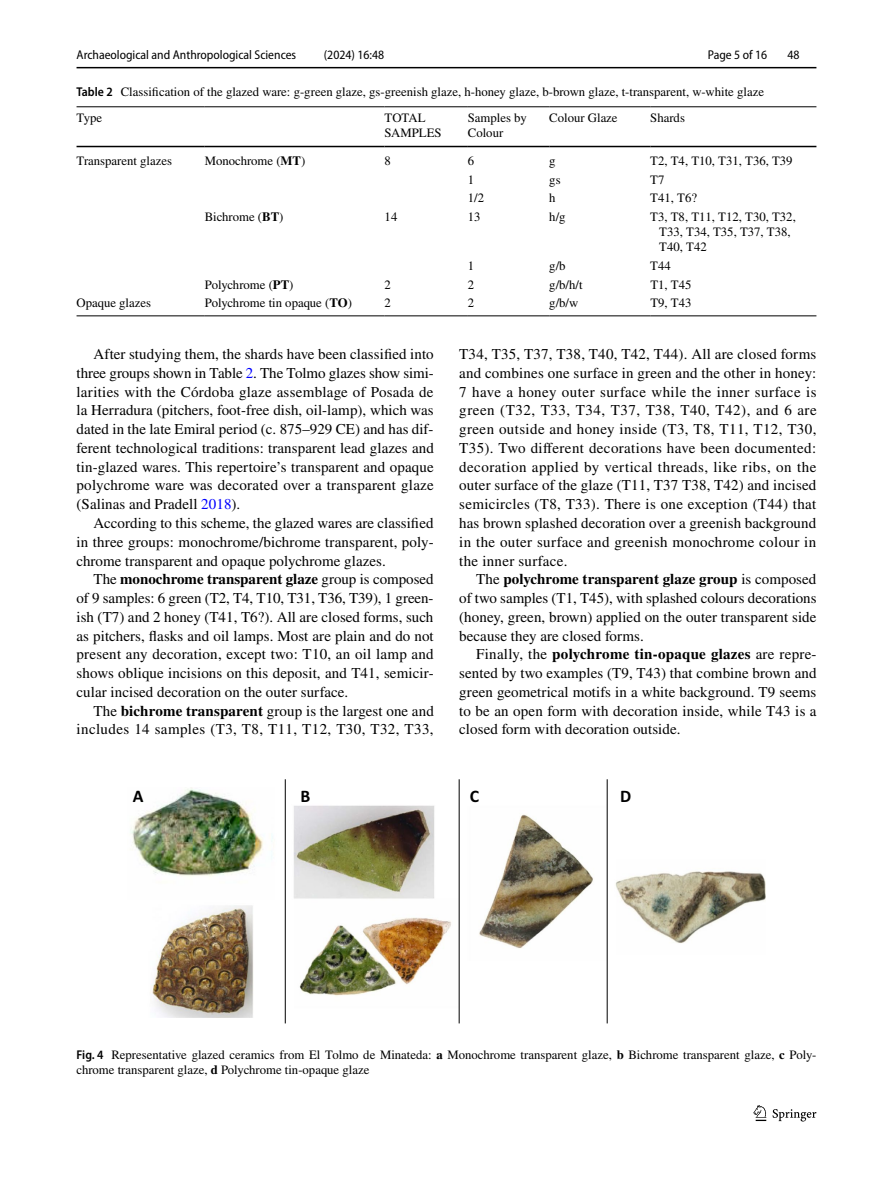
<style>
.page{position:relative;width:893px;height:1187px;background:#fff}
.page>*{position:absolute;margin:0;border:0;box-sizing:border-box;transform-origin:0 0}
.t1{font:700 17.7px "Calibri";color:#000}
.t2{font:15px/18.8px "STIX";letter-spacing:.005em;color:#000;text-align:justify}
.t3{font:15px/18.8px "STIX";letter-spacing:.025em;color:#000;text-align:right}
.t4{font:12.75px/15px "STIX";color:#000}
.t5{font:semi-condensed 12.75px "Myriad Pro";color:#000}
.s1{font-family:"Myriad Pro";font-weight:600;font-stretch:semi-condensed}
.s2{font-weight:700}
.s3{color:#00f}
</style>
<div class="page">
<hr style="left:77px;top:67px;width:739px;height:1px;background:#000">
<svg style="left:753px;top:1105px;width:13px;height:15px"></svg>
<svg style="left:773px;top:1109px;width:43px;height:12px"></svg>
<hr style="left:77px;top:106px;width:128px;height:1px;background:#000">
<hr style="left:77px;top:146px;width:128px;height:1px;background:#000">
<hr style="left:205px;top:106px;width:180px;height:1px;background:#000">
<hr style="left:205px;top:146px;width:180px;height:1px;background:#000">
<hr style="left:385px;top:106px;width:83px;height:1px;background:#000">
<hr style="left:385px;top:146px;width:83px;height:1px;background:#000">
<hr style="left:468px;top:106px;width:81px;height:1px;background:#000">
<hr style="left:468px;top:146px;width:81px;height:1px;background:#000">
<hr style="left:549px;top:106px;width:101px;height:1px;background:#000">
<hr style="left:549px;top:146px;width:101px;height:1px;background:#000">
<hr style="left:650px;top:106px;width:166px;height:1px;background:#000">
<hr style="left:650px;top:146px;width:166px;height:1px;background:#000">
<hr style="left:77px;top:315px;width:128px;height:1px;background:#000">
<hr style="left:205px;top:315px;width:180px;height:1px;background:#000">
<hr style="left:385px;top:315px;width:83px;height:1px;background:#000">
<hr style="left:468px;top:315px;width:81px;height:1px;background:#000">
<hr style="left:549px;top:315px;width:101px;height:1px;background:#000">
<hr style="left:650px;top:315px;width:166px;height:1px;background:#000">
<img style="left:131px;top:788px;width:634px;height:229px">
<hr style="left:285px;top:779px;width:1px;height:244px;background:#000">
<hr style="left:459px;top:779px;width:1px;height:244px;background:#000">
<hr style="left:607px;top:779px;width:1px;height:244px;background:#000">
<p class="t5" style="left:77px;top:48px;width:221px">Archaeological and Anthropological Sciences</p>
<p class="t5" style="left:324px;top:48px;width:62px">(2024) 16:48</p>
<p class="t5" style="left:708px;top:48px;width:61px">Page 5 of 16</p>
<p class="t5" style="left:787px;top:48px;width:14px">48</p>
<p class="t4" style="left:77px;top:80px;width:689px;line-height:25.5px"><span class="s1">Table 2</span> Classification of the glazed ware: g-green glaze, gs-greenish glaze, h-honey glaze, b-brown glaze, t-transparent, w-white glaze<br>Type</p>
<p class="t4" style="left:385px;top:111px;width:59px">TOTAL<br>SAMPLES</p>
<p class="t4" style="left:468px;top:111px;width:60px">Samples by<br>Colour</p>
<p class="t4" style="left:549px;top:111px;width:70px">Colour Glaze</p>
<p class="t4" style="left:650px;top:111px;width:36px">Shards</p>
<p class="t4" style="left:77px;top:154px;width:97px">Transparent glazes</p>
<p class="t4" style="left:205px;top:154px;width:102px">Monochrome (<span class="s2">MT</span>)</p>
<p class="t4" style="left:385px;top:154px;width:8px">8</p>
<p class="t4" style="left:468px;top:154px;width:8px">6</p>
<p class="t4" style="left:549px;top:154px;width:8px">g</p>
<p class="t4" style="left:650px;top:154px;width:144px">T2, T4, T10, T31, T36, T39</p>
<p class="t4" style="left:468px;top:173px;width:8px">1</p>
<p class="t4" style="left:549px;top:173px;width:13px">gs</p>
<p class="t4" style="left:650px;top:173px;width:16px">T7</p>
<p class="t4" style="left:468px;top:191px;width:18px">1/2</p>
<p class="t4" style="left:549px;top:191px;width:8px">h</p>
<p class="t4" style="left:650px;top:191px;width:48px">T41, T6?</p>
<p class="t4" style="left:205px;top:210px;width:80px">Bichrome (<span class="s2">BT</span>)</p>
<p class="t4" style="left:385px;top:210px;width:14px">14</p>
<p class="t4" style="left:468px;top:210px;width:14px">13</p>
<p class="t4" style="left:549px;top:210px;width:18px">h/g</p>
<p class="t4" style="left:659px;top:210px;width:138px;text-indent:-9px">T3, T8, T11, T12, T30, T32,<br>T33, T34, T35, T37, T38,<br>T40, T42</p>
<p class="t4" style="left:468px;top:259px;width:8px">1</p>
<p class="t4" style="left:549px;top:259px;width:18px">g/b</p>
<p class="t4" style="left:650px;top:259px;width:22px">T44</p>
<p class="t4" style="left:205px;top:277px;width:90px">Polychrome (<span class="s2">PT</span>)</p>
<p class="t4" style="left:385px;top:277px;width:8px">2</p>
<p class="t4" style="left:468px;top:277px;width:8px">2</p>
<p class="t4" style="left:549px;top:277px;width:35px">g/b/h/t</p>
<p class="t4" style="left:650px;top:277px;width:43px">T1, T45</p>
<p class="t4" style="left:77px;top:296px;width:76px">Opaque glazes</p>
<p class="t4" style="left:205px;top:296px;width:149px">Polychrome tin opaque (<span class="s2">TO</span>)</p>
<p class="t4" style="left:385px;top:296px;width:8px">2</p>
<p class="t4" style="left:468px;top:296px;width:8px">2</p>
<p class="t4" style="left:549px;top:296px;width:31px">g/b/w</p>
<p class="t4" style="left:650px;top:296px;width:43px">T9, T43</p>
<p class="t2" style="left:77px;top:346px;width:359px;text-indent:17px">After studying them, the shards have been classified into three groups shown in Table <span class="s3">2</span>. The Tolmo glazes show simi&shy;larities with the Córdoba glaze assemblage of Posada de la Herradura (pitchers, foot-free dish, oil-lamp), which was dated in the late Emiral period (c. 875–929 CE) and has dif&shy;ferent technological traditions: transparent lead glazes and tin-glazed wares. This repertoire’s transparent and opaque polychrome ware was decorated over a transparent glaze (Salinas and Pradell <span class="s3">2018</span>).</p>
<p class="t2" style="left:77px;top:514px;width:359px;text-indent:17px">According to this scheme, the glazed wares are classified in three groups: monochrome/bichrome transparent, poly&shy;chrome transparent and opaque polychrome glazes.</p>
<p class="t2" style="left:77px;top:571px;width:359px;text-indent:17px">The <span class="s2">monochrome transparent glaze</span> group is composed of 9 samples: 6 green (T2, T4, T10, T31, T36, T39), 1 green&shy;ish (T7) and 2 honey (T41, T6?). All are closed forms, such as pitchers, flasks and oil lamps. Most are plain and do not present any decoration, except two: T10, an oil lamp and shows oblique incisions on this deposit, and T41, semicir&shy;cular incised decoration on the outer surface.</p>
<p class="t3" style="left:77px;top:702px;width:359px">The <span class="s2">bichrome transparent</span> group is the largest one and includes 14 samples (T3, T8, T11, T12, T30, T32, T33,</p>
<p class="t2" style="left:459px;top:346px;width:359px">T34, T35, T37, T38, T40, T42, T44). All are closed forms and combines one surface in green and the other in honey:<br>7 have a honey outer surface while the inner surface is green (T32, T33, T34, T37, T38, T40, T42), and 6 are green outside and honey inside (T3, T8, T11, T12, T30, T35). Two different decorations have been documented: decoration applied by vertical threads, like ribs, on the outer surface of the glaze (T11, T37 T38, T42) and incised semicircles (T8, T33). There is one exception (T44) that has brown splashed decoration over a greenish background in the outer surface and greenish monochrome colour in the inner surface.</p>
<p class="t2" style="left:459px;top:571px;width:359px;text-indent:17px">The <span class="s2">polychrome transparent glaze group</span> is composed of two samples (T1, T45), with splashed colours decorations (honey, green, brown) applied on the outer transparent side because they are closed forms.</p>
<p class="t2" style="left:459px;top:646px;width:359px;text-indent:17px">Finally, the <span class="s2">polychrome tin-opaque glazes</span> are repre&shy;sented by two examples (T9, T43) that combine brown and green geometrical motifs in a white background. T9 seems to be an open form with decoration inside, while T43 is a closed form with decoration outside.</p>
<p class="t1" style="left:133px;top:783px;width:12px">A</p>
<p class="t1" style="left:300px;top:783px;width:11px">B</p>
<p class="t1" style="left:470px;top:783px;width:11px">C</p>
<p class="t1" style="left:620px;top:783px;width:13px">D</p>
<p class="t4" style="left:77px;top:1047px;width:741px"><span class="s1">Fig. 4</span> Representative glazed ceramics from El Tolmo de Minateda: <span class="s2">a</span> Monochrome transparent glaze, <span class="s2">b</span> Bichrome transparent glaze, <span class="s2">c</span> Poly&shy;chrome transparent glaze, <span class="s2">d</span> Polychrome tin-opaque glaze</p>
</div>
